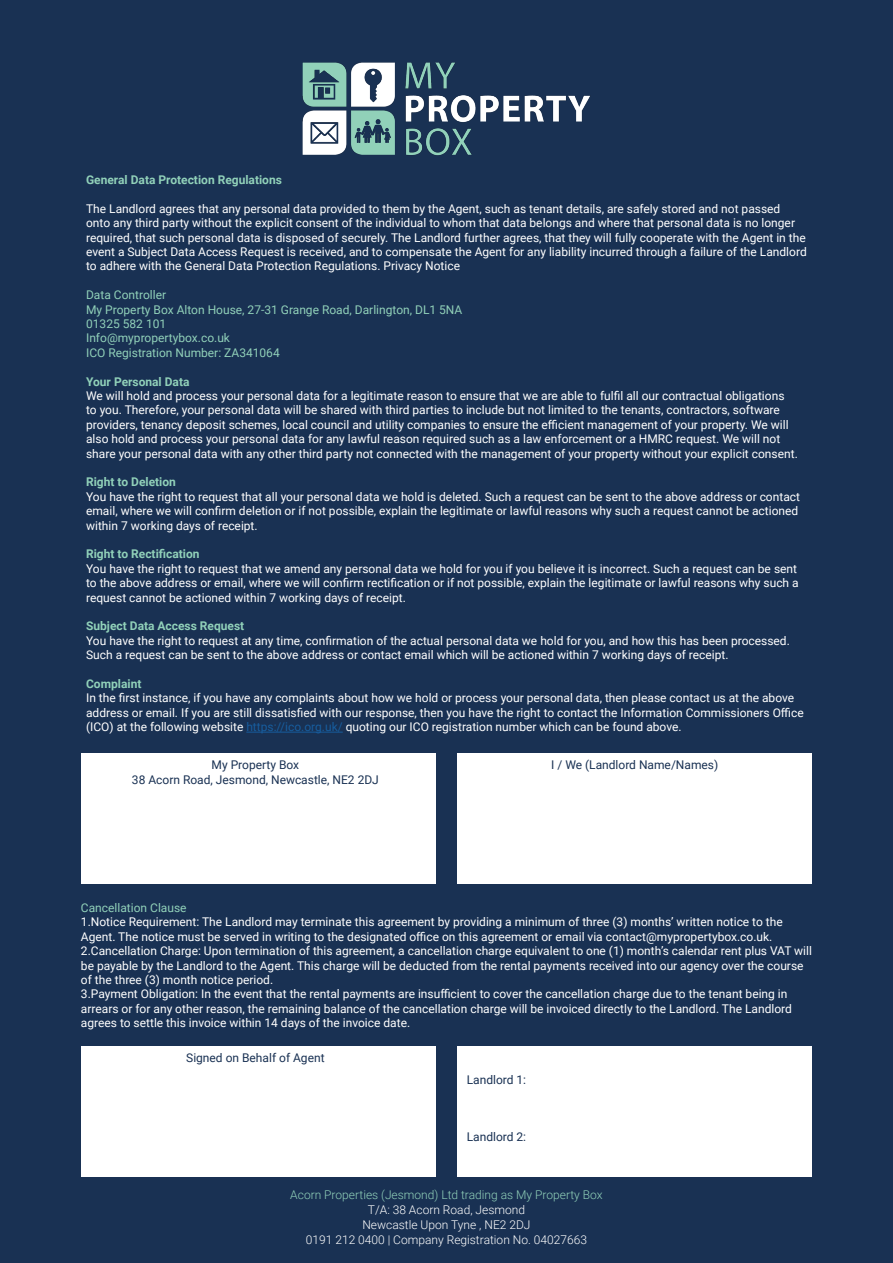
<style>
.page{position:relative;width:893px;height:1263px;background:#193153}
.page>*{position:absolute;margin:0;border:0;box-sizing:border-box;transform-origin:0 0}
.t1{font:12px/14.4px "Roboto";color:#fff}
.t2{font:12px "Roboto";color:#91d1b9}
.t3{font:700 12px "Roboto";color:#91d1b9}
.t4{font:12px "Roboto";color:#193153}
.t5{font:300 12px "Roboto";color:#fff}
.t6{font:300 12px "Roboto";color:#91d1b9}
.s1{color:#175d9e}
</style>
<div class="page">
<img style="left:302px;top:62px;width:288px;height:94px">
<hr style="left:246px;top:732px;width:97px;height:1px;background:#175d9e">
<div style="left:81px;top:753px;width:355px;height:131px;background:#fff"></div>
<div style="left:457px;top:753px;width:355px;height:131px;background:#fff"></div>
<div style="left:81px;top:1046px;width:355px;height:131px;background:#fff"></div>
<div style="left:457px;top:1046px;width:355px;height:131px;background:#fff"></div>
<p class="t3" style="left:86px;top:171px;width:197px">General Data Protection Regulations</p>
<p class="t1" style="left:86px;top:201px;width:722px">The Landlord agrees that any personal data provided to them by the Agent, such as tenant details, are safely stored and not passed onto any third party without the explicit consent of the individual to whom that data belongs and where that personal data is no longer required, that such personal data is disposed of securely. The Landlord further agrees, that they will fully cooperate with the Agent in the event a Subject Data Access Request is received, and to compensate the Agent for any liability incurred through a failure of the Landlord to adhere with the General Data Protection Regulations. Privacy Notice</p>
<p class="t2" style="left:86px;top:286px;width:82px">Data Controller</p>
<p class="t2" style="left:86px;top:301px;width:378px">My Property Box Alton House, 27-31 Grange Road, Darlington, DL1 5NA</p>
<p class="t2" style="left:86px;top:315px;width:82px">01325 582 101</p>
<p class="t2" style="left:86px;top:330px;width:145px">Info@mypropertybox.co.uk</p>
<p class="t2" style="left:86px;top:344px;width:195px">ICO Registration Number: ZA341064</p>
<p class="t3" style="left:86px;top:373px;width:105px">Your Personal Data</p>
<p class="t1" style="left:86px;top:388px;width:713px">We will hold and process your personal data for a legitimate reason to ensure that we are able to fulfil all our contractual obligations to you. Therefore, your personal data will be shared with third parties to include but not limited to the tenants, contractors, software providers, tenancy deposit schemes, local council and utility companies to ensure the efficient management of your property. We will also hold and process your personal data for any lawful reason required such as a law enforcement or a HMRC request. We will not share your personal data with any other third party not connected with the management of your property without your explicit consent.</p>
<p class="t3" style="left:86px;top:474px;width:91px">Right to Deletion</p>
<p class="t1" style="left:86px;top:489px;width:715px">You have the right to request that all your personal data we hold is deleted. Such a request can be sent to the above address or contact email, where we will confirm deletion or if not possible, explain the legitimate or lawful reasons why such a request cannot be actioned within 7 working days of receipt.</p>
<p class="t3" style="left:86px;top:546px;width:115px">Right to Rectification</p>
<p class="t1" style="left:86px;top:561px;width:714px">You have the right to request that we amend any personal data we hold for you if you believe it is incorrect. Such a request can be sent to the above address or email, where we will confirm rectification or if not possible, explain the legitimate or lawful reasons why such a request cannot be actioned within 7 working days of receipt.</p>
<p class="t3" style="left:86px;top:618px;width:160px">Subject Data Access Request</p>
<p class="t1" style="left:86px;top:633px;width:705px">You have the right to request at any time, confirmation of the actual personal data we hold for you, and how this has been processed.<br>Such a request can be sent to the above address or contact email which will be actioned within 7 working days of receipt.</p>
<p class="t3" style="left:86px;top:675px;width:57px">Complaint</p>
<p class="t1" style="left:86px;top:690px;width:719px">In the first instance, if you have any complaints about how we hold or process your personal data, then please contact us at the above address or email. If you are still dissatisfied with our response, then you have the right to contact the Information Commissioners Office (ICO) at the following website <span class="s1">https://ico.org.uk/</span> quoting our ICO registration number which can be found above.</p>
<p class="t4" style="left:212px;top:756px;width:89px">My Property Box</p>
<p class="t4" style="left:132px;top:771px;width:248px">38 Acorn Road, Jesmond, Newcastle, NE2 2DJ</p>
<p class="t4" style="left:551px;top:756px;width:169px">I / We (Landlord Name/Names)</p>
<p class="t2" style="left:81px;top:899px;width:107px">Cancellation Clause</p>
<p class="t1" style="left:81px;top:914px;width:703px">1.Notice Requirement: The Landlord may terminate this agreement by providing a minimum of three (3) months’ written notice to the<br>Agent. The notice must be served in writing to the designated office on this agreement or email via contact@mypropertybox.co.uk.</p>
<p class="t1" style="left:81px;top:943px;width:733px">2.Cancellation Charge: Upon termination of this agreement, a cancellation charge equivalent to one (1) month’s calendar rent plus VAT will be payable by the Landlord to the Agent. This charge will be deducted from the rental payments received into our agency over the course of the three (3) month notice period.</p>
<p class="t1" style="left:81px;top:986px;width:712px">3.Payment Obligation: In the event that the rental payments are insufficient to cover the cancellation charge due to the tenant being in arrears or for any other reason, the remaining balance of the cancellation charge will be invoiced directly to the Landlord. The Landlord agrees to settle this invoice within 14 days of the invoice date.</p>
<p class="t4" style="left:186px;top:1049px;width:140px">Signed on Behalf of Agent</p>
<p class="t4" style="left:467px;top:1071px;width:61px">Landlord 1:</p>
<p class="t4" style="left:467px;top:1128px;width:61px">Landlord 2:</p>
<p class="t6" style="left:290px;top:1186px;width:314px">Acorn Properties (Jesmond) Ltd trading as My Property Box</p>
<p class="t5" style="left:368px;top:1201px;width:159px">T/A: 38 Acorn Road, Jesmond</p>
<p class="t5" style="left:362px;top:1216px;width:170px">Newcastle Upon Tyne , NE2 2DJ</p>
<p class="t5" style="left:306px;top:1231px;width:283px">0191 212 0400 | Company Registration No. 04027663</p>
</div>
